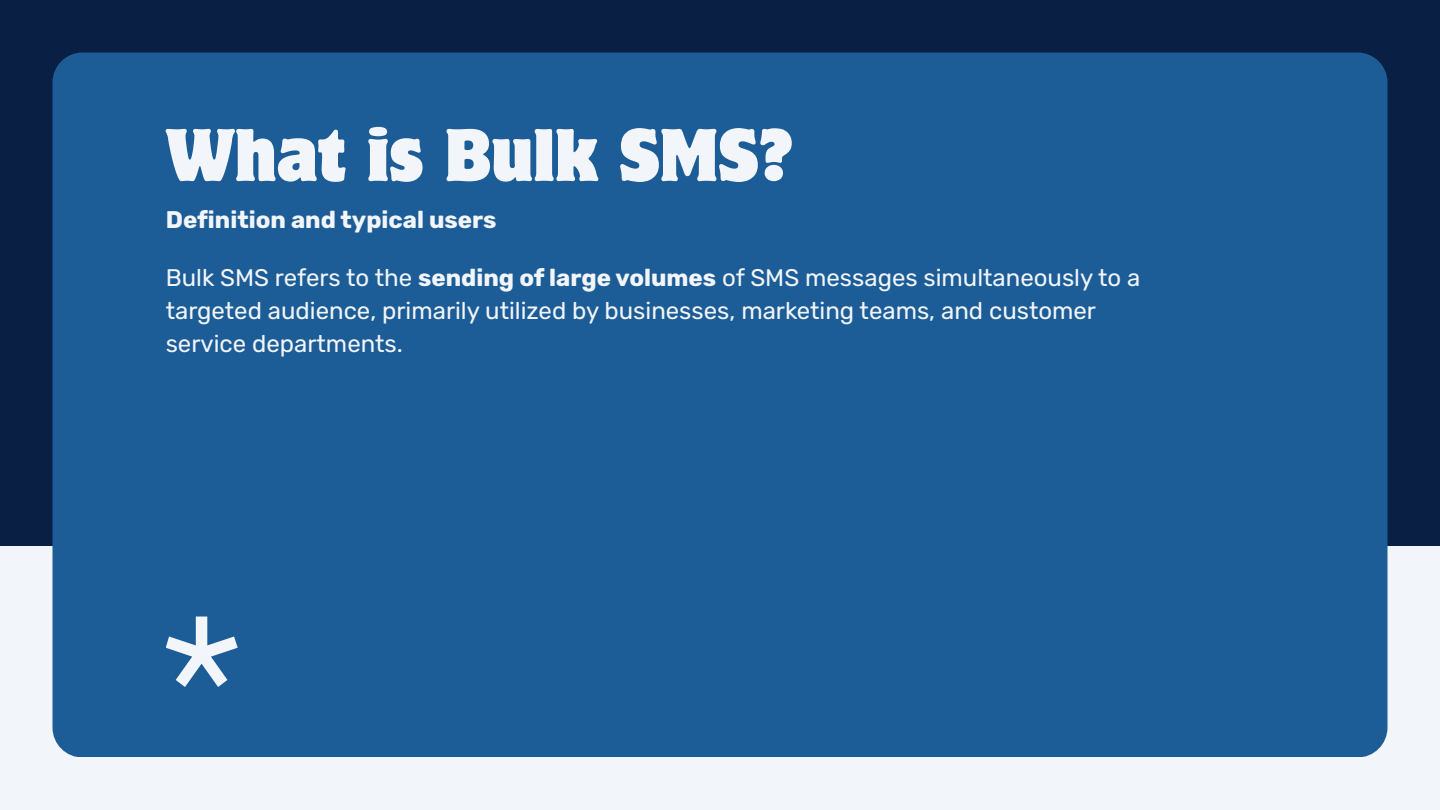
<style>
.page{position:relative;width:1440px;height:810px;background:#0a1f44}
.page>*{position:absolute;margin:0;border:0;box-sizing:border-box;transform-origin:0 0}
.t1{font:semi-condensed 66px "Motter Corpus Std";color:#f2f5f9}
.t2{font:24px/33px "Rubik";color:#f2f5f9}
.t3{font:700 24px "Rubik";color:#f2f5f9}
.s1{font-weight:700}
</style>
<div class="page">
<div style="left:0;top:546px;width:1440px;height:264px;background:#f2f5f9"></div>
<div style="left:52px;top:53px;width:1336px;height:704px;background:#1c5d97"></div>
<svg style="left:166px;top:617px;width:72px;height:70px"></svg>
<p class="t1" style="left:166px;top:129px;width:629px">What is Bulk SMS?</p>
<p class="t3" style="left:166px;top:205px;width:332px">Definition and typical users</p>
<p class="t2" style="left:166px;top:262px;width:976px">Bulk SMS refers to the <span class="s1">sending of large volumes</span> of SMS messages simultaneously to a targeted audience, primarily utilized by businesses, marketing teams, and customer service departments.</p>
</div>
